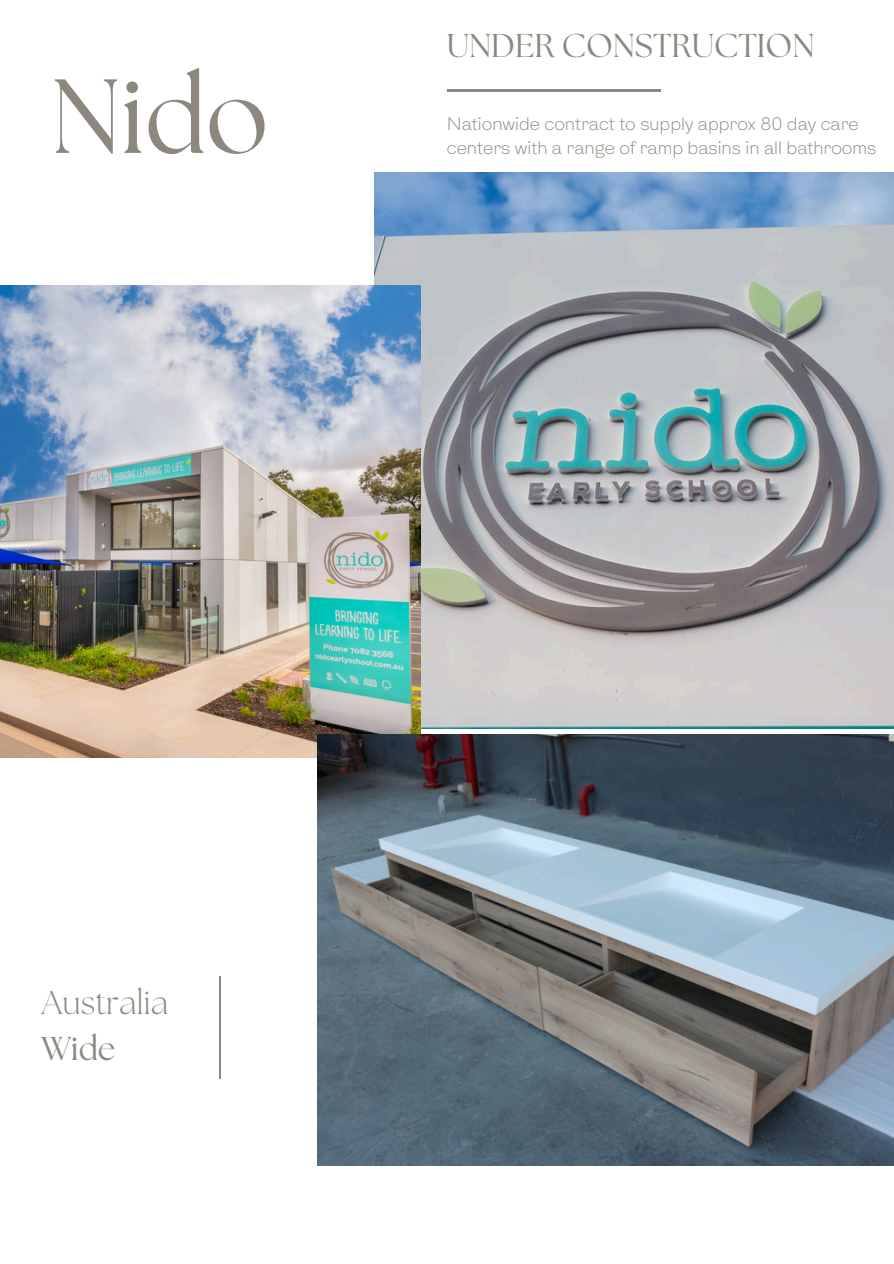
<style>
.page{position:relative;width:894px;height:1264px;background:#fff}
.page>*{position:absolute;margin:0;border:0;box-sizing:border-box;transform-origin:0 0}
.t1{font:105px "The Seasons";color:#8d887e}
.t2{font:32.85px "The Seasons";color:#8d887e}
.t3{font:300 32.85px/46.2px "The Seasons";color:#8d887e}
.t4{font:300 17.1px "HK Gothic";color:#8d887e}
.s1{font-weight:400}
</style>
<div class="page">
<svg style="left:506px;top:172px;width:62px;height:1px"></svg>
<hr style="left:446px;top:89px;width:214px;height:3px;background:#8d887e">
<img style="left:374px;top:173px;width:519px;height:555px">
<img style="left:0;top:285px;width:420px;height:473px">
<img style="left:317px;top:734px;width:576px;height:431px">
<hr style="left:219px;top:976px;width:1px;height:102px;background:#8d887e">
<p class="t1" style="left:51px;top:69px;width:220px">Nido</p>
<p class="t2" style="left:446px;top:30px;width:369px">UNDER CONSTRUCTION</p>
<p class="t4" style="left:446px;top:114px;width:413px">Nationwide contract to supply approx 80 day care</p>
<p class="t4" style="left:446px;top:138px;width:431px">centers with a range of ramp basins in all bathrooms</p>
<p class="t3" style="left:41px;top:981px;width:128px">Australia<br><span class="s1">Wide</span></p>
</div>
